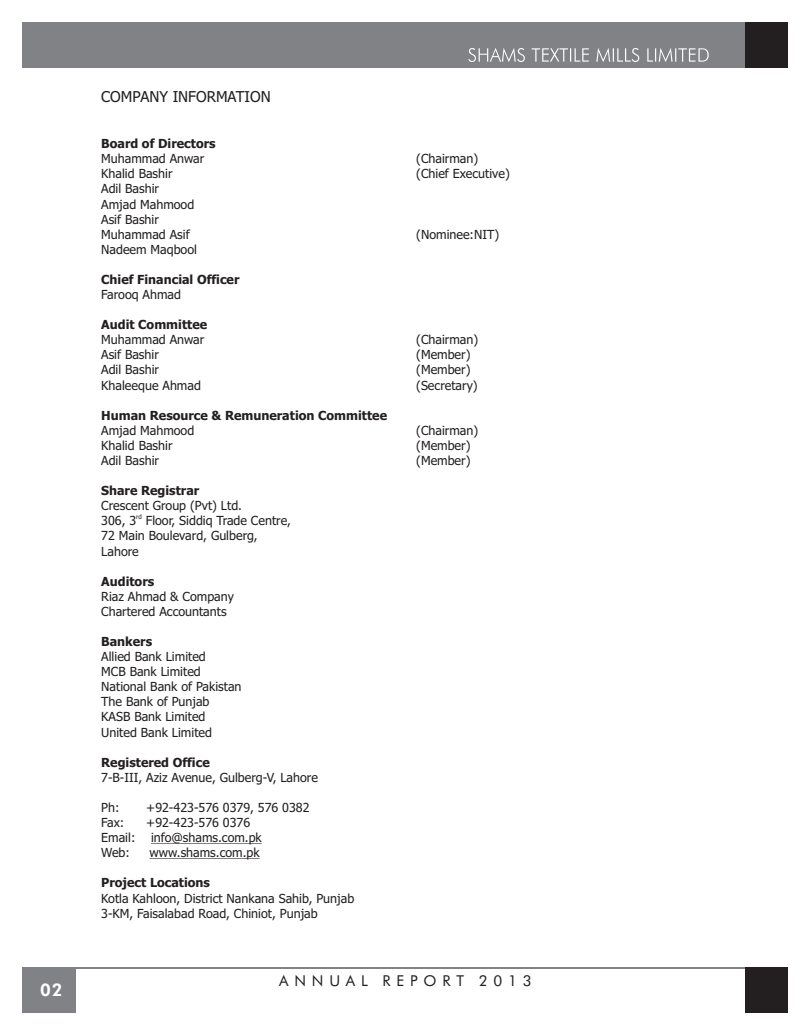
<style>
.page{position:relative;width:810px;height:1035px;background:#fff}
.page>*{position:absolute;margin:0;border:0;box-sizing:border-box;transform-origin:0 0}
.t1{font:800 17.5px "Futura BT";color:#fff}
.t2{font:15px "Tahoma";color:#231f20}
.t3{font:15px "Futura BT";letter-spacing:.39em;color:#231f20}
.t4{font:12.5px/15.1px "Tahoma";color:#231f20}
.t5{font:700 12.5px "Tahoma";color:#231f20}
.t6{font:6.25px "Tahoma";color:#231f20}
</style>
<div class="page">
<div style="left:22px;top:22px;width:766px;height:46px;background:#808285"></div>
<svg style="left:468px;top:48px;width:241px;height:14px"></svg>
<hr style="left:22px;top:967px;width:765px;height:2px;background:#808285">
<div style="left:745px;top:967px;width:42px;height:45px;background:#231f20"></div>
<div style="left:22px;top:967px;width:54px;height:45px;background:#808285"></div>
<div style="left:745px;top:23px;width:42px;height:45px;background:#231f20"></div>
<hr style="left:151px;top:843px;width:111px;height:1px;background:#231f20">
<hr style="left:149px;top:858px;width:111px;height:1px;background:#231f20">
<h1 class="t1" style="left:40px;top:983px;width:24px">02</h1>
<p class="t2" style="left:101px;top:90px;width:171px">COMPANY INFORMATION</p>
<p class="t5" style="left:101px;top:139px;width:116px">Board of Directors</p>
<p class="t4" style="left:101px;top:152px;width:105px">Muhammad Anwar</p>
<p class="t4" style="left:416px;top:152px;width:64px">(Chairman)</p>
<p class="t4" style="left:101px;top:167px;width:73px">Khalid Bashir</p>
<p class="t4" style="left:416px;top:167px;width:95px">(Chief Executive)</p>
<p class="t4" style="left:101px;top:182px;width:95px">Adil Bashir<br>Amjad Mahmood<br>Asif Bashir<br>Muhammad Asif</p>
<p class="t4" style="left:416px;top:228px;width:84px">(Nominee:NIT)</p>
<p class="t4" style="left:101px;top:243px;width:97px">Nadeem Maqbool</p>
<p class="t5" style="left:101px;top:274px;width:140px">Chief Financial Officer</p>
<p class="t4" style="left:101px;top:288px;width:81px">Farooq Ahmad</p>
<p class="t5" style="left:101px;top:320px;width:108px">Audit Committee</p>
<p class="t4" style="left:101px;top:333px;width:105px">Muhammad Anwar</p>
<p class="t4" style="left:416px;top:333px;width:64px">(Chairman)</p>
<p class="t4" style="left:101px;top:348px;width:59px">Asif Bashir</p>
<p class="t4" style="left:416px;top:348px;width:56px">(Member)</p>
<p class="t4" style="left:101px;top:363px;width:59px">Adil Bashir</p>
<p class="t4" style="left:416px;top:363px;width:56px">(Member)</p>
<p class="t4" style="left:101px;top:379px;width:101px">Khaleeque Ahmad</p>
<p class="t4" style="left:416px;top:379px;width:63px">(Secretary)</p>
<p class="t5" style="left:101px;top:410px;width:287px">Human Resource &amp; Remuneration Committee</p>
<p class="t4" style="left:101px;top:424px;width:95px">Amjad Mahmood</p>
<p class="t4" style="left:416px;top:424px;width:64px">(Chairman)</p>
<p class="t4" style="left:101px;top:439px;width:73px">Khalid Bashir</p>
<p class="t4" style="left:416px;top:439px;width:56px">(Member)</p>
<p class="t4" style="left:101px;top:454px;width:59px">Adil Bashir</p>
<p class="t4" style="left:416px;top:454px;width:56px">(Member)</p>
<p class="t5" style="left:101px;top:486px;width:100px">Share Registrar</p>
<p class="t4" style="left:101px;top:499px;width:142px">Crescent Group (Pvt) Ltd.</p>
<p class="t6" style="left:136px;top:514px;width:7px">rd</p>
<p class="t4" style="left:101px;top:514px;width:191px">306, 3 Floor, Siddiq Trade Centre,<br>72 Main Boulevard, Gulberg,<br>Lahore</p>
<p class="t5" style="left:101px;top:576px;width:54px">Auditors</p>
<p class="t4" style="left:101px;top:590px;width:134px">Riaz Ahmad &amp; Company<br>Chartered Accountants</p>
<p class="t5" style="left:101px;top:636px;width:52px">Bankers</p>
<p class="t4" style="left:101px;top:650px;width:142px">Allied Bank Limited<br>MCB Bank Limited<br>National Bank of Pakistan<br>The Bank of Punjab<br>KASB Bank Limited<br>United Bank Limited</p>
<p class="t5" style="left:101px;top:757px;width:110px">Registered Office</p>
<p class="t4" style="left:101px;top:771px;width:218px">7-B-III, Aziz Avenue, Gulberg-V, Lahore</p>
<p class="t4" style="left:101px;top:801px;width:20px">Ph:</p>
<p class="t4" style="left:146px;top:801px;width:165px">+92-423-576 0379, 576 0382</p>
<p class="t4" style="left:101px;top:816px;width:25px">Fax:</p>
<p class="t4" style="left:146px;top:816px;width:105px">+92-423-576 0376</p>
<p class="t4" style="left:101px;top:831px;width:36px">Email:</p>
<p class="t4" style="left:151px;top:831px;width:112px">info@shams.com.pk</p>
<p class="t4" style="left:101px;top:846px;width:30px">Web:</p>
<p class="t4" style="left:150px;top:846px;width:112px">www.shams.com.pk</p>
<p class="t5" style="left:101px;top:878px;width:110px">Project Locations</p>
<p class="t4" style="left:101px;top:891px;width:255px">Kotla Kahloon, District Nankana Sahib, Punjab<br>3-KM, Faisalabad Road, Chiniot, Punjab</p>
<p class="t3" style="left:279px;top:974px;width:254px">ANNUAL REPORT 2013</p>
</div>
